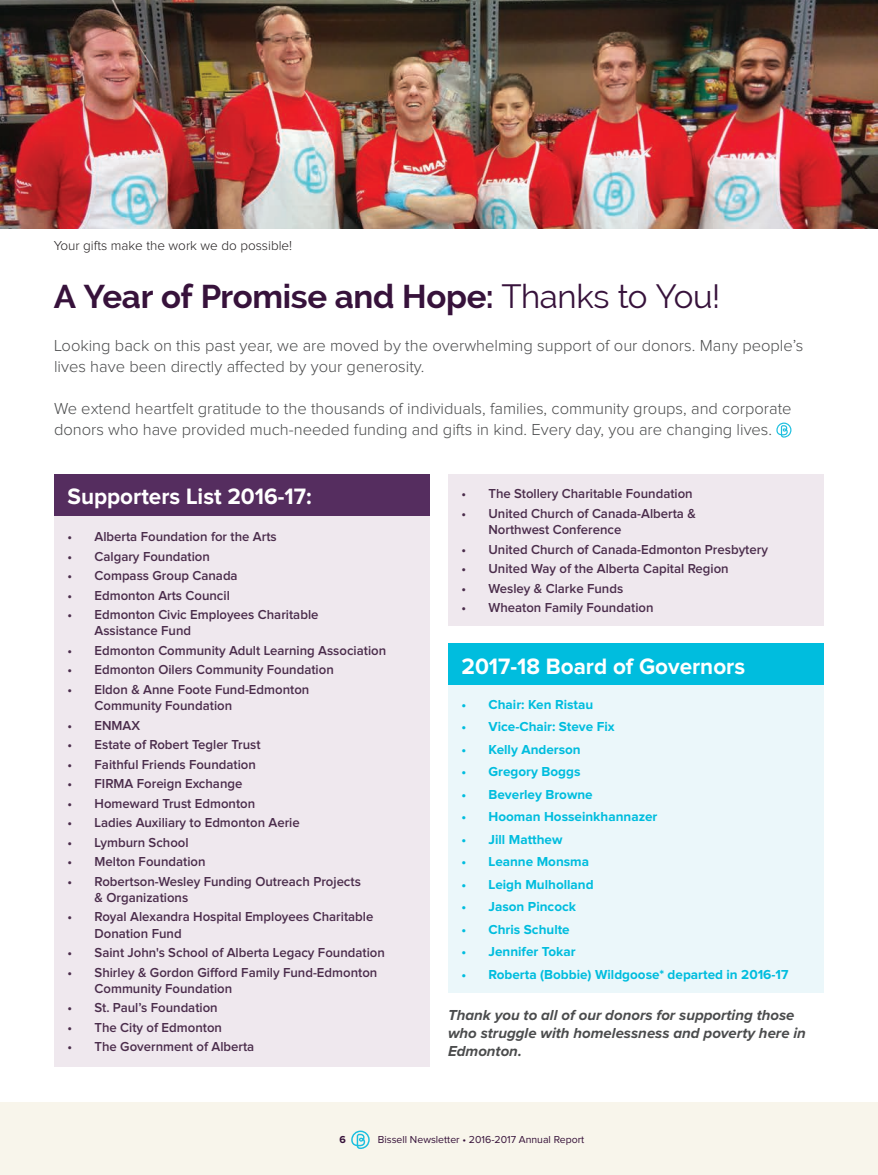
<style>
.page{position:relative;width:878px;height:1175px;background:#fff}
.page>*{position:absolute;margin:0;border:0;box-sizing:border-box;transform-origin:0 0}
.Header_1__Purple{font:700 33px "Raleway";letter-spacing:-.01em;color:#37123b}
.t1{font:700 23.1px "Proxima Nova";color:#fff}
.t2{font:300 16.5px/21px "Proxima Nova";color:#4b4c4d}
.t3{font:italic 700 15px/18px "Proxima Nova";color:#4b4c4d}
.t4{font:600 13.5px/16.2px "Proxima Nova";color:#4a2c4b}
.t5{font:700 13.5px "Proxima Nova";color:#00bdde}
.t6{font:300 13.5px "Proxima Nova";color:#231f20}
.t7{font:10.5px "Proxima Nova";color:#361139}
.t8{font:700 10.5px "Proxima Nova";color:#361139}
.s1{font-weight:400}
</style>
<div class="page">
<div style="left:0;top:1102px;width:878px;height:72px;background:#f8f5eb"></div>
<svg style="left:351px;top:1130px;width:19px;height:19px"></svg>
<img style="left:0;top:0;width:878px;height:228px">
<svg style="left:776px;top:422px;width:15px;height:15px"></svg>
<div style="left:54px;top:516px;width:376px;height:550px;background:#efe8ee"></div>
<div style="left:448px;top:684px;width:376px;height:308px;background:#ebf7fa"></div>
<div style="left:448px;top:474px;width:376px;height:151px;background:#efe8ee"></div>
<div style="left:54px;top:474px;width:376px;height:42px;background:#552d5f"></div>
<div style="left:448px;top:644px;width:375px;height:41px;background:#00bdde"></div>
<p class="t6" style="left:54px;top:239px;width:240px">Your gifts make the work we do possible!</p>
<p class="Header_1__Purple" style="left:54px;top:278px;width:668px">A Year of Promise and Hope: <span class="s1">Thanks to You!</span></p>
<p class="t2" style="left:54px;top:335px;width:751px">Looking back on this past year, we are moved by the overwhelming support of our donors. Many people’s lives have been directly affected by your generosity.</p>
<p class="t2" style="left:54px;top:398px;width:739px">We extend heartfelt gratitude to the thousands of individuals, families, community groups, and corporate donors who have provided much-needed funding and gifts in kind. Every day, you are changing lives.</p>
<p class="t1" style="left:68px;top:486px;width:246px">Supporters List 2016-17:</p>
<p class="t4" style="left:68px;top:529px;width:211px">• Alberta Foundation for the Arts</p>
<p class="t4" style="left:68px;top:548px;width:144px">• Calgary Foundation</p>
<p class="t4" style="left:68px;top:568px;width:172px">• Compass Group Canada</p>
<p class="t4" style="left:68px;top:587px;width:164px">• Edmonton Arts Council</p>
<p class="t4" style="left:95px;top:607px;width:225px;text-indent:-27px">• Edmonton Civic Employees Charitable<br>Assistance Fund</p>
<p class="t4" style="left:68px;top:643px;width:320px">• Edmonton Community Adult Learning Association</p>
<p class="t4" style="left:68px;top:662px;width:268px">• Edmonton Oilers Community Foundation</p>
<p class="t4" style="left:95px;top:682px;width:216px;text-indent:-27px">• Eldon &amp; Anne Foote Fund-Edmonton<br>Community Foundation</p>
<p class="t4" style="left:68px;top:717px;width:74px">• ENMAX</p>
<p class="t4" style="left:68px;top:737px;width:194px">• Estate of Robert Tegler Trust</p>
<p class="t4" style="left:68px;top:756px;width:190px">• Faithful Friends Foundation</p>
<p class="t4" style="left:68px;top:776px;width:176px">• FIRMA Foreign Exchange</p>
<p class="t4" style="left:68px;top:795px;width:189px">• Homeward Trust Edmonton</p>
<p class="t4" style="left:68px;top:815px;width:234px">• Ladies Auxiliary to Edmonton Aerie</p>
<p class="t4" style="left:68px;top:834px;width:123px">• Lymburn School</p>
<p class="t4" style="left:68px;top:854px;width:139px">• Melton Foundation</p>
<p class="t4" style="left:95px;top:873px;width:268px;text-indent:-27px">• Robertson-Wesley Funding Outreach Projects &amp; Organizations</p>
<p class="t4" style="left:95px;top:909px;width:280px;text-indent:-27px">• Royal Alexandra Hospital Employees Charitable<br>Donation Fund</p>
<p class="t4" style="left:68px;top:945px;width:319px">• Saint John's School of Alberta Legacy Foundation</p>
<p class="t4" style="left:95px;top:964px;width:284px;text-indent:-27px">• Shirley &amp; Gordon Gifford Family Fund-Edmonton<br>Community Foundation</p>
<p class="t4" style="left:68px;top:1000px;width:152px">• St. Paul’s Foundation</p>
<p class="t4" style="left:68px;top:1019px;width:156px">• The City of Edmonton</p>
<p class="t4" style="left:68px;top:1039px;width:188px">• The Government of Alberta</p>
<p class="t4" style="left:461px;top:486px;width:233px">• The Stollery Charitable Foundation</p>
<p class="t4" style="left:488px;top:506px;width:209px;text-indent:-27px">• United Church of Canada-Alberta &amp;<br>Northwest Conference</p>
<p class="t4" style="left:461px;top:541px;width:308px">• United Church of Canada-Edmonton Presbytery</p>
<p class="t4" style="left:461px;top:561px;width:269px">• United Way of the Alberta Capital Region</p>
<p class="t4" style="left:461px;top:580px;width:163px">• Wesley &amp; Clarke Funds</p>
<p class="t4" style="left:461px;top:600px;width:193px">• Wheaton Family Foundation</p>
<p class="t1" style="left:461px;top:655px;width:285px">2017-18 Board of Governors</p>
<p class="t5" style="left:461px;top:698px;width:133px">• Chair: Ken Ristau</p>
<p class="t5" style="left:461px;top:720px;width:155px">• Vice-Chair: Steve Fix</p>
<p class="t5" style="left:461px;top:743px;width:121px">• Kelly Anderson</p>
<p class="t5" style="left:461px;top:765px;width:120px">• Gregory Boggs</p>
<p class="t5" style="left:461px;top:788px;width:133px">• Beverley Browne</p>
<p class="t5" style="left:461px;top:810px;width:197px">• Hooman Hosseinkhannazer</p>
<p class="t5" style="left:461px;top:833px;width:102px">• Jill Matthew</p>
<p class="t5" style="left:461px;top:855px;width:129px">• Leanne Monsma</p>
<p class="t5" style="left:461px;top:878px;width:134px">• Leigh Mulholland</p>
<p class="t5" style="left:461px;top:900px;width:116px">• Jason Pincock</p>
<p class="t5" style="left:461px;top:923px;width:110px">• Chris Schulte</p>
<p class="t5" style="left:461px;top:945px;width:116px">• Jennifer Tokar</p>
<p class="t5" style="left:461px;top:968px;width:328px">• Roberta (Bobbie) Wildgoose* departed in 2016-17</p>
<p class="t3" style="left:448px;top:1005px;width:359px">Thank you to all of our donors for supporting those who struggle with homelessness and poverty here in<br>Edmonton.</p>
<p class="t8" style="left:339px;top:1134px;width:8px">6</p>
<p class="t7" style="left:378px;top:1134px;width:208px">Bissell Newsletter • 2016-2017 Annual Report</p>
</div>
